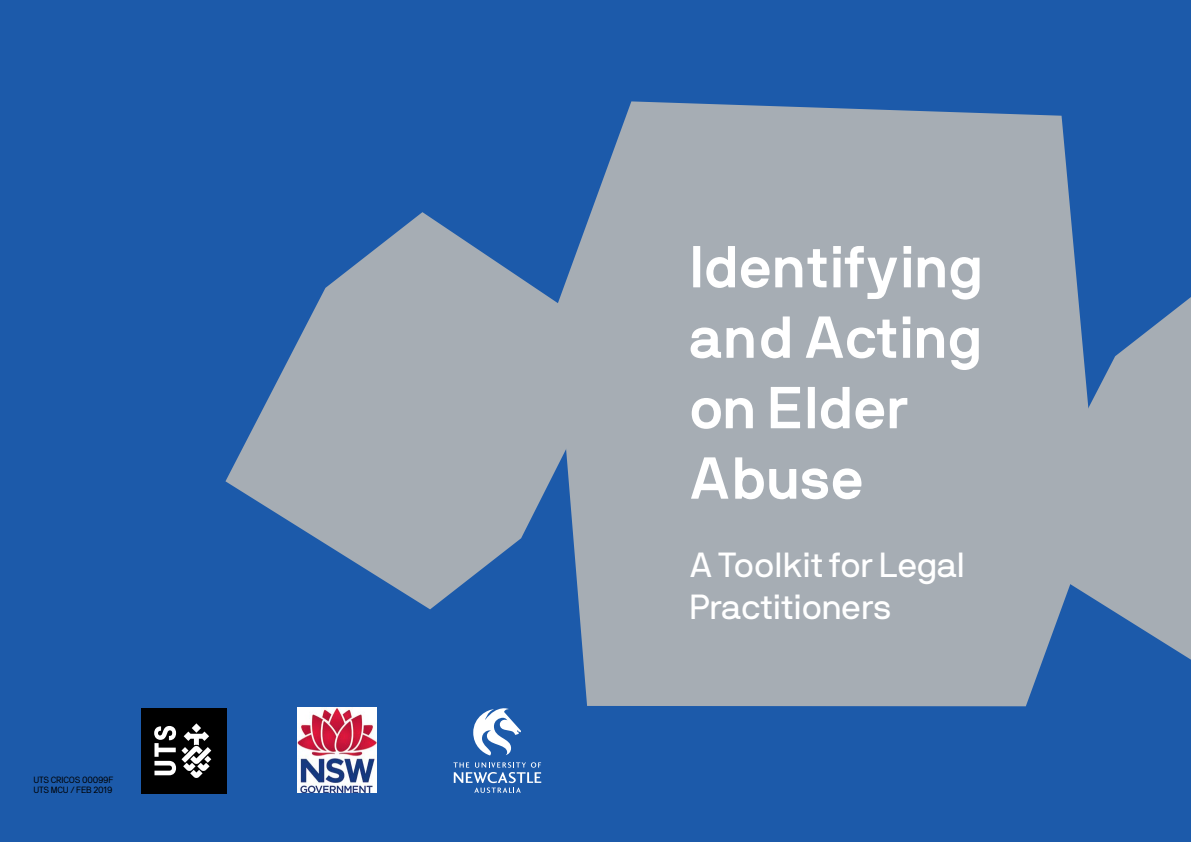
<style>
.page{position:relative;width:1191px;height:842px;background:#1c5aaa}
.page>*{position:absolute;margin:0;border:0;box-sizing:border-box;transform-origin:0 0}
.t1{font:700 58.7px/70.4px "NB International Pro";color:#fff}
.t2{font:34.7px/41.6px "NB International Pro";color:#fff}
.t3{font:9px/10px "NB Akademie Std";letter-spacing:-.025em;color:#000}
</style>
<div class="page">
<img style="left:297px;top:707px;width:80px;height:86px">
<svg style="left:453px;top:762px;width:88px;height:31px"></svg>
<svg style="left:473px;top:708px;width:48px;height:47px"></svg>
<div style="left:142px;top:708px;width:85px;height:86px;background:#000"></div>
<svg style="left:154px;top:723px;width:57px;height:55px"></svg>
<div style="left:579px;top:101px;width:500px;height:605px;background:#a6adb4"></div>
<svg style="left:225px;top:212px;width:394px;height:397px;fill:#a6adb4"></svg>
<svg style="left:1015px;top:297px;width:176px;height:363px;fill:#a6adb4"></svg>
<p class="t3" style="left:34px;top:775px;width:81px">UTS CRICOS 00099F<br>UTS MCU / FEB 2019</p>
<p class="t1" style="left:689px;top:231px;width:296px">Identifying and Acting on Elder<br>Abuse</p>
<p class="t2" style="left:689px;top:544px;width:277px">A Toolkit for Legal<br>Practitioners</p>
</div>
